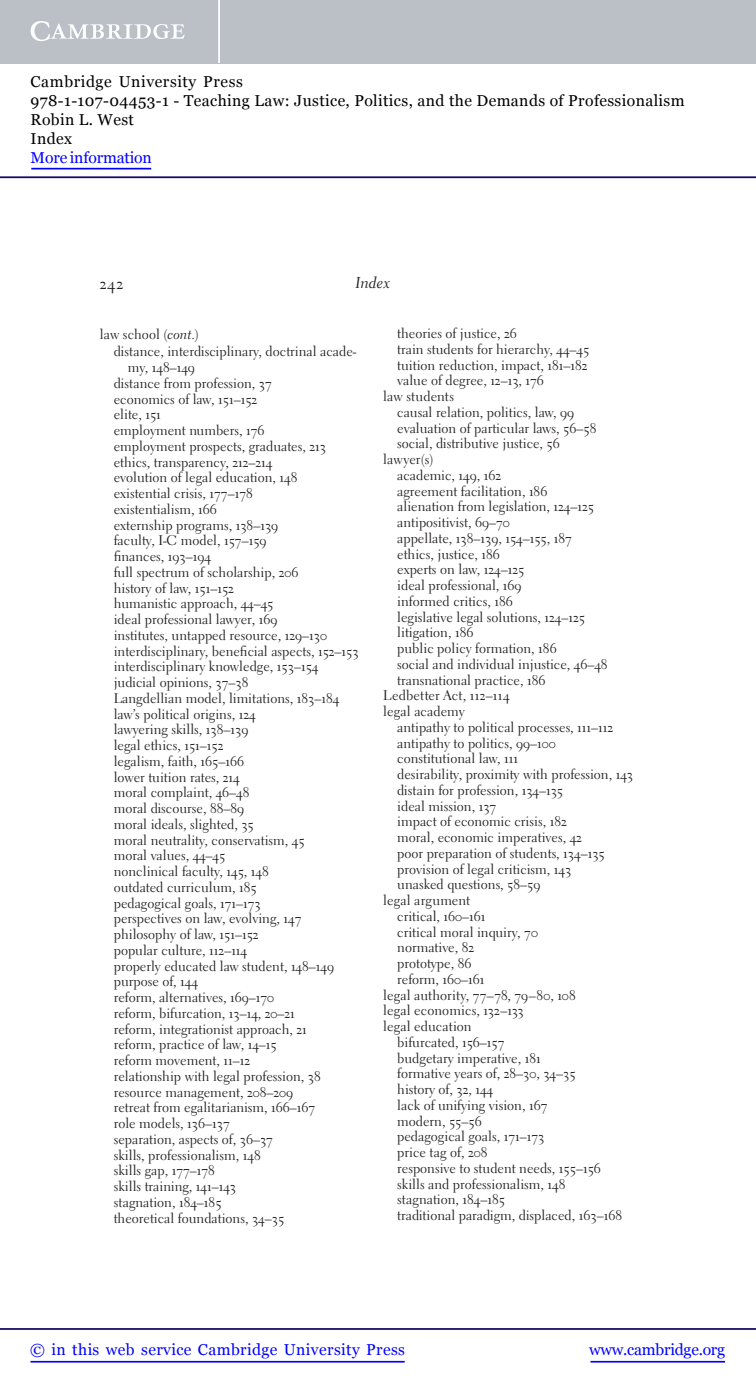
<style>
.page{position:relative;width:756px;height:1388px;background:#fff}
.page>*{position:absolute;margin:0;border:0;box-sizing:border-box;transform-origin:0 0}
.t1{font:16.62px "Electra LT Std";color:#231f20}
.t2{font:15.75px/18.9px "Georgia";letter-spacing:.025em;color:#000}
.t3{font:15.75px "Georgia";letter-spacing:.025em;color:#00f}
.t4{font:15.75px "Georgia";letter-spacing:-.015em;color:#00f}
.t5{font:15.75px "Georgia";letter-spacing:-.01em;color:#00f}
.t6{font:15.75px "Electra LT Std Cursive";letter-spacing:.005em;color:#231f20}
.t7{font:14px "Electra LT Std";color:#231f20}
.t8{font:14px "Electra LT Std";letter-spacing:.025em;color:#231f20}
.s1{font-family:"Electra LT Std Cursive"}
</style>
<div class="page">
<hr style="left:591px;top:1361px;width:134px;height:1px;background:#00f">
<hr style="left:0;top:1328px;width:756px;height:2px;background:#150666">
<hr style="left:31px;top:1361px;width:374px;height:1px;background:#00f">
<div style="left:0;top:0;width:756px;height:63px;background:#bac0c6"></div>
<svg style="left:31px;top:21px;width:154px;height:20px"></svg>
<hr style="left:218px;top:0;width:2px;height:63px;background:#fff">
<hr style="left:0;top:176px;width:756px;height:2px;background:#150666">
<hr style="left:31px;top:168px;width:120px;height:1px;background:#00f">
<p class="t2" style="left:31px;top:72px;width:656px">Cambridge University Press<br>978-1-107-04453-1 - Teaching Law: Justice, Politics, and the Demands of Professionalism Robin L. West<br>Index</p>
<p class="t5" style="left:31px;top:148px;width:123px">More information</p>
<p class="t1" style="left:100px;top:277px;width:25px">242</p>
<p class="t6" style="left:355px;top:277px;width:36px">Index</p>
<p class="t7" style="left:100px;top:328px;width:101px">law school (<span class="s1">cont</span>.)</p>
<p class="t7" style="left:114px;top:346px;width:244px">distance, interdisciplinary, doctrinal acade-</p>
<p class="t7" style="left:128px;top:362px;width:69px">my, 148–149</p>
<p class="t7" style="left:114px;top:377px;width:160px">distance from profession, 37</p>
<p class="t7" style="left:114px;top:393px;width:145px">economics of law, 151–152</p>
<p class="t7" style="left:114px;top:409px;width:49px">elite, 151</p>
<p class="t7" style="left:114px;top:425px;width:152px">employment numbers, 176</p>
<p class="t7" style="left:114px;top:440px;width:214px">employment prospects, graduates, 213</p>
<p class="t7" style="left:114px;top:456px;width:160px">ethics, transparency, 212–214</p>
<p class="t7" style="left:114px;top:472px;width:185px">evolution of legal education, 148</p>
<p class="t7" style="left:114px;top:488px;width:141px">existential crisis, 177–178</p>
<p class="t7" style="left:114px;top:503px;width:104px">existentialism, 166</p>
<p class="t7" style="left:114px;top:519px;width:166px">externship programs, 138–139</p>
<p class="t7" style="left:114px;top:535px;width:154px">faculty, I-C model, 157–159</p>
<p class="t7" style="left:114px;top:551px;width:99px">finances, 193–194</p>
<p class="t7" style="left:114px;top:566px;width:186px">full spectrum of scholarship, 206</p>
<p class="t7" style="left:114px;top:582px;width:122px">history of law, 151–152</p>
<p class="t7" style="left:114px;top:598px;width:161px">humanistic approach, 44–45</p>
<p class="t7" style="left:114px;top:614px;width:165px">ideal professional lawyer, 169</p>
<p class="t7" style="left:114px;top:629px;width:215px">institutes, untapped resource, 129–130</p>
<p class="t7" style="left:114px;top:645px;width:246px">interdisciplinary, beneficial aspects, 152–153</p>
<p class="t7" style="left:114px;top:661px;width:206px">interdisciplinary knowledge, 153–154</p>
<p class="t7" style="left:114px;top:677px;width:136px">judicial opinions, 37–38</p>
<p class="t7" style="left:114px;top:692px;width:227px">Langdellian model, limitations, 183–184</p>
<p class="t7" style="left:114px;top:708px;width:143px">law’s political origins, 124</p>
<p class="t7" style="left:114px;top:724px;width:136px">lawyering skills, 138–139</p>
<p class="t7" style="left:114px;top:740px;width:111px">legal ethics, 151–152</p>
<p class="t7" style="left:114px;top:755px;width:132px">legalism, faith, 165–166</p>
<p class="t7" style="left:114px;top:771px;width:128px">lower tuition rates, 214</p>
<p class="t7" style="left:114px;top:787px;width:137px">moral complaint, 46–48</p>
<p class="t7" style="left:114px;top:803px;width:132px">moral discourse, 88–89</p>
<p class="t7" style="left:114px;top:818px;width:142px">moral ideals, slighted, 35</p>
<p class="t7" style="left:114px;top:834px;width:192px">moral neutrality, conservatism, 45</p>
<p class="t7" style="left:114px;top:850px;width:113px">moral values, 44–45</p>
<p class="t7" style="left:114px;top:866px;width:157px">nonclinical faculty, 145 , 148</p>
<p class="t7" style="left:114px;top:881px;width:144px">outdated curriculum, 185</p>
<p class="t7" style="left:114px;top:897px;width:149px">pedagogical goals, 171–173</p>
<p class="t7" style="left:114px;top:913px;width:189px">perspectives on law, evolving, 147</p>
<p class="t7" style="left:114px;top:929px;width:146px">philosophy of law, 151–152</p>
<p class="t7" style="left:114px;top:944px;width:135px">popular culture, 112–114</p>
<p class="t7" style="left:114px;top:960px;width:222px">properly educated law student, 148–149</p>
<p class="t7" style="left:114px;top:976px;width:86px">purpose of, 144</p>
<p class="t7" style="left:114px;top:992px;width:162px">reform, alternatives, 169–170</p>
<p class="t7" style="left:114px;top:1007px;width:183px">reform, bifurcation, 13–14 , 20–21</p>
<p class="t7" style="left:114px;top:1023px;width:195px">reform, integrationist approach, 21</p>
<p class="t7" style="left:114px;top:1039px;width:165px">reform, practice of law, 14–15</p>
<p class="t7" style="left:114px;top:1055px;width:138px">reform movement, 11–12</p>
<p class="t7" style="left:114px;top:1070px;width:209px">relationship with legal profession, 38</p>
<p class="t7" style="left:114px;top:1086px;width:181px">resource management, 208–209</p>
<p class="t7" style="left:114px;top:1102px;width:203px">retreat from egalitarianism, 166–167</p>
<p class="t7" style="left:114px;top:1118px;width:117px">role models, 136–137</p>
<p class="t7" style="left:114px;top:1133px;width:161px">separation, aspects of, 36–37</p>
<p class="t7" style="left:114px;top:1149px;width:148px">skills, professionalism, 148</p>
<p class="t7" style="left:114px;top:1165px;width:103px">skills gap, 177–178</p>
<p class="t7" style="left:114px;top:1181px;width:124px">skills training, 141–143</p>
<p class="t7" style="left:114px;top:1196px;width:109px">stagnation, 184–185</p>
<p class="t7" style="left:114px;top:1212px;width:172px">theoretical foundations, 34–35</p>
<p class="t7" style="left:397px;top:327px;width:121px">theories of justice, 26</p>
<p class="t7" style="left:397px;top:343px;width:193px">train students for hierarchy, 44–45</p>
<p class="t7" style="left:397px;top:359px;width:192px">tuition reduction, impact, 181–182</p>
<p class="t7" style="left:397px;top:375px;width:148px">value of degree, 12–13 , 176</p>
<p class="t7" style="left:383px;top:390px;width:72px">law students</p>
<p class="t7" style="left:397px;top:406px;width:178px">causal relation, politics, law, 99</p>
<p class="t7" style="left:397px;top:422px;width:201px">evaluation of particular laws, 56–58</p>
<p class="t7" style="left:397px;top:438px;width:164px">social, distributive justice, 56</p>
<p class="t7" style="left:383px;top:453px;width:52px">lawyer(s)</p>
<p class="t7" style="left:397px;top:469px;width:105px">academic, 149 , 162</p>
<p class="t7" style="left:397px;top:485px;width:152px">agreement facilitation, 186</p>
<p class="t7" style="left:397px;top:501px;width:198px">alienation from legislation, 124–125</p>
<p class="t7" style="left:397px;top:516px;width:114px">antipositivist, 69–70</p>
<p class="t7" style="left:397px;top:532px;width:176px">appellate, 138–139 , 154–155 , 187</p>
<p class="t7" style="left:397px;top:548px;width:104px">ethics, justice, 186</p>
<p class="t7" style="left:397px;top:564px;width:129px">experts on law, 124–125</p>
<p class="t7" style="left:397px;top:579px;width:126px">ideal professional, 169</p>
<p class="t7" style="left:397px;top:595px;width:117px">informed critics, 186</p>
<p class="t7" style="left:397px;top:611px;width:189px">legislative legal solutions, 124–125</p>
<p class="t7" style="left:397px;top:627px;width:78px">litigation, 186</p>
<p class="t7" style="left:397px;top:642px;width:161px">public policy formation, 186</p>
<p class="t7" style="left:397px;top:658px;width:212px">social and individual injustice, 46–48</p>
<p class="t7" style="left:397px;top:674px;width:150px">transnational practice, 186</p>
<p class="t8" style="left:383px;top:690px;width:128px">Ledbetter Act, 112–114</p>
<p class="t7" style="left:383px;top:705px;width:83px">legal academy</p>
<p class="t7" style="left:397px;top:721px;width:218px">antipathy to political processes, 111–112</p>
<p class="t7" style="left:397px;top:737px;width:160px">antipathy to politics, 99–100</p>
<p class="t7" style="left:397px;top:753px;width:122px">constitutional law, 111</p>
<p class="t7" style="left:397px;top:768px;width:237px">desirability, proximity with profession, 143</p>
<p class="t7" style="left:397px;top:784px;width:167px">distain for profession, 134–135</p>
<p class="t7" style="left:397px;top:800px;width:101px">ideal mission, 137</p>
<p class="t7" style="left:397px;top:816px;width:171px">impact of economic crisis, 182</p>
<p class="t7" style="left:397px;top:831px;width:186px">moral, economic imperatives, 42</p>
<p class="t7" style="left:397px;top:847px;width:209px">poor preparation of students, 134–135</p>
<p class="t7" style="left:397px;top:863px;width:176px">provision of legal criticism, 143</p>
<p class="t7" style="left:397px;top:879px;width:145px">unasked questions, 58–59</p>
<p class="t7" style="left:383px;top:894px;width:88px">legal argument</p>
<p class="t7" style="left:397px;top:910px;width:90px">critical, 160–161</p>
<p class="t7" style="left:397px;top:926px;width:142px">critical moral inquiry, 70</p>
<p class="t7" style="left:397px;top:942px;width:78px">normative, 82</p>
<p class="t7" style="left:397px;top:957px;width:76px">prototype, 86</p>
<p class="t7" style="left:397px;top:973px;width:89px">reform, 160–161</p>
<p class="t7" style="left:383px;top:989px;width:194px">legal authority, 77–78 , 79–80 , 108</p>
<p class="t7" style="left:383px;top:1005px;width:142px">legal economics, 132–133</p>
<p class="t7" style="left:383px;top:1020px;width:90px">legal education</p>
<p class="t7" style="left:397px;top:1036px;width:109px">bifurcated, 156–157</p>
<p class="t7" style="left:397px;top:1052px;width:145px">budgetary imperative, 181</p>
<p class="t7" style="left:397px;top:1068px;width:180px">formative years of, 28–30 , 34–35</p>
<p class="t7" style="left:397px;top:1083px;width:97px">history of, 32 , 144</p>
<p class="t7" style="left:397px;top:1099px;width:152px">lack of unifying vision, 167</p>
<p class="t7" style="left:397px;top:1115px;width:86px">modern, 55–56</p>
<p class="t7" style="left:397px;top:1131px;width:149px">pedagogical goals, 171–173</p>
<p class="t7" style="left:397px;top:1146px;width:92px">price tag of, 208</p>
<p class="t7" style="left:397px;top:1162px;width:205px">responsive to student needs, 155–156</p>
<p class="t7" style="left:397px;top:1178px;width:170px">skills and professionalism, 148</p>
<p class="t7" style="left:397px;top:1194px;width:109px">stagnation, 184–185</p>
<p class="t7" style="left:397px;top:1209px;width:226px">traditional paradigm, displaced, 163–168</p>
<p class="t3" style="left:30px;top:1340px;width:376px">© in this web service Cambridge University Press</p>
<p class="t4" style="left:589px;top:1340px;width:137px">www.cambridge.org</p>
</div>
